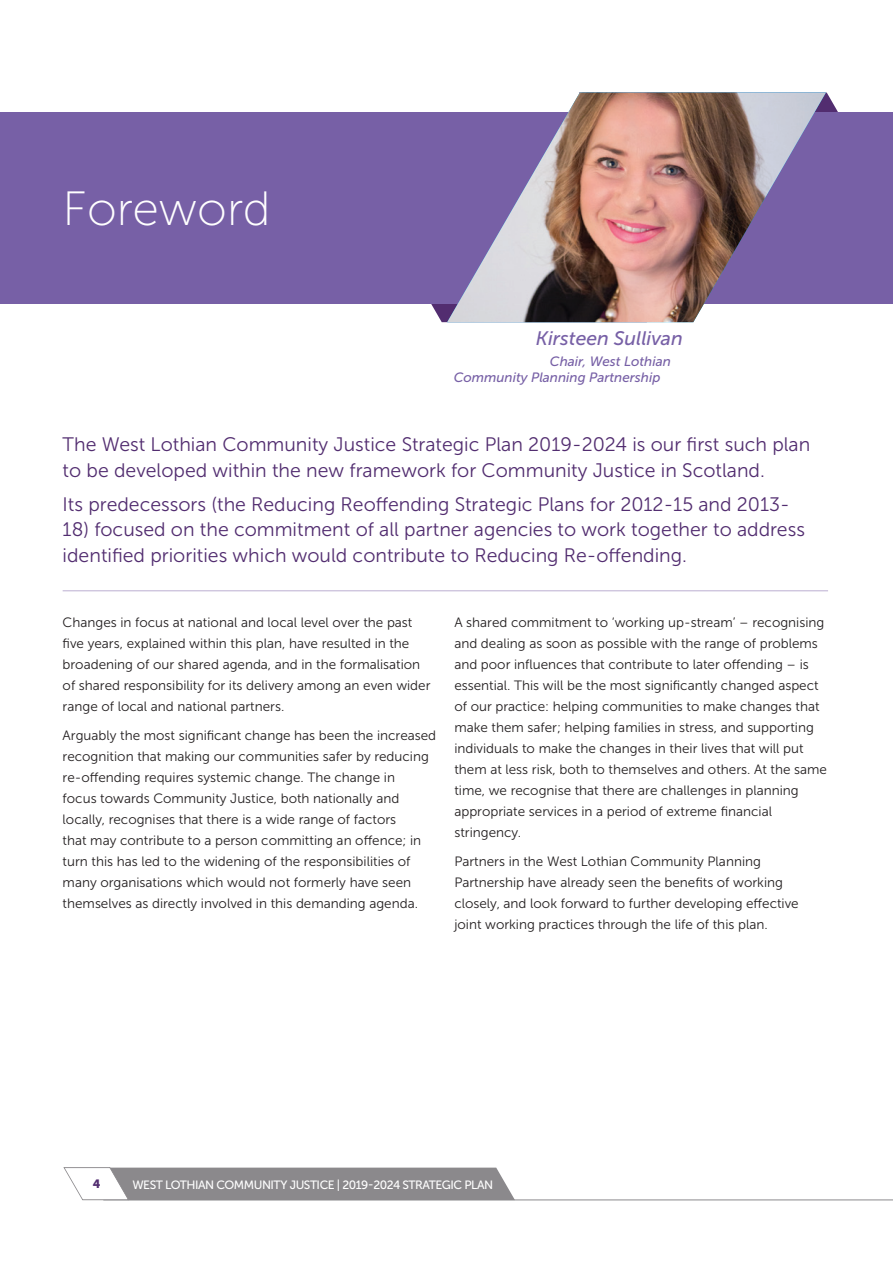
<style>
.page{position:relative;width:893px;height:1263px;background:#fff}
.page>*{position:absolute;margin:0;border:0;box-sizing:border-box;transform-origin:0 0}
.t1{font:48px "Museo Sans 100";color:#fff}
.t2{font:19.5px/25.5px "Museo Sans 300";color:#522d70}
.t3{font:italic 19.5px "Museo Sans 500";color:#7760a6}
.t4{font:13.5px/21px "Museo Sans 300";color:#231f20}
.t5{font:italic 13.5px/16.5px "Museo Sans 500";color:#7760a6}
.t6{font:12px "Museo Sans 500";letter-spacing:-.04em;color:#fff}
.t7{font:12px "Museo Sans 900";color:#522d70}
</style>
<div class="page">
<hr style="left:103px;top:1200px;width:790px;height:1px;background:#8b898c">
<svg style="left:63px;top:1167px;width:452px;height:33px;background:#9c9b9d"></svg>
<svg style="left:431px;top:304px;width:16px;height:18px"></svg>
<div style="left:0;top:112px;width:893px;height:192px;background:#7760a6"></div>
<img style="left:447px;top:93px;width:379px;height:229px">
<hr style="left:63px;top:590px;width:765px;height:1px;background:#bbafd2">
<p class="t1" style="left:63px;top:183px;width:210px">Foreword</p>
<p class="t3" style="left:536px;top:328px;width:149px">Kirsteen Sullivan</p>
<p class="t5" style="left:454px;top:353px;width:219px;text-indent:96px">Chair, West Lothian<br>Community Planning Partnership</p>
<p class="t2" style="left:63px;top:432px;width:749px">The West Lothian Community Justice Strategic Plan 2019-2024 is our first such plan to be developed within the new framework for Community Justice in Scotland.</p>
<p class="t2" style="left:63px;top:491px;width:729px">Its predecessors (the Reducing Reoffending Strategic Plans for 2012-15 and 2013-</p>
<p class="t2" style="left:63px;top:517px;width:744px">18) focused on the commitment of all partner agencies to work together to address identified priorities which would contribute to Reducing Re-offending.</p>
<p class="t4" style="left:63px;top:611px;width:369px">Changes in focus at national and local level over the past five years, explained within this plan, have resulted in the broadening of our shared agenda, and in the formalisation of shared responsibility for its delivery among an even wider range of local and national partners.</p>
<p class="t4" style="left:63px;top:725px;width:375px">Arguably the most significant change has been the increased recognition that making our communities safer by reducing re-offending requires systemic change. The change in<br>focus towards Community Justice, both nationally and locally, recognises that there is a wide range of factors<br>that may contribute to a person committing an offence; in turn this has led to the widening of the responsibilities of many organisations which would not formerly have seen themselves as directly involved in this demanding agenda.</p>
<p class="t4" style="left:454px;top:611px;width:374px">A shared commitment to ‘working up-stream’ – recognising and dealing as soon as possible with the range of problems and poor influences that contribute to later offending – is essential. This will be the most significantly changed aspect of our practice: helping communities to make changes that make them safer; helping families in stress, and supporting individuals to make the changes in their lives that will put them at less risk, both to themselves and others. At the same time, we recognise that there are challenges in planning appropriate services in a period of extreme financial stringency.</p>
<p class="t4" style="left:454px;top:851px;width:346px">Partners in the West Lothian Community Planning Partnership have already seen the benefits of working closely, and look forward to further developing effective joint working practices through the life of this plan.</p>
<p class="t7" style="left:93px;top:1177px;width:9px">4</p>
<p class="t6" style="left:132px;top:1178px;width:362px">WEST LOTHIAN COMMUNITY JUSTICE | 2019-2024 STRATEGIC PLAN</p>
</div>
